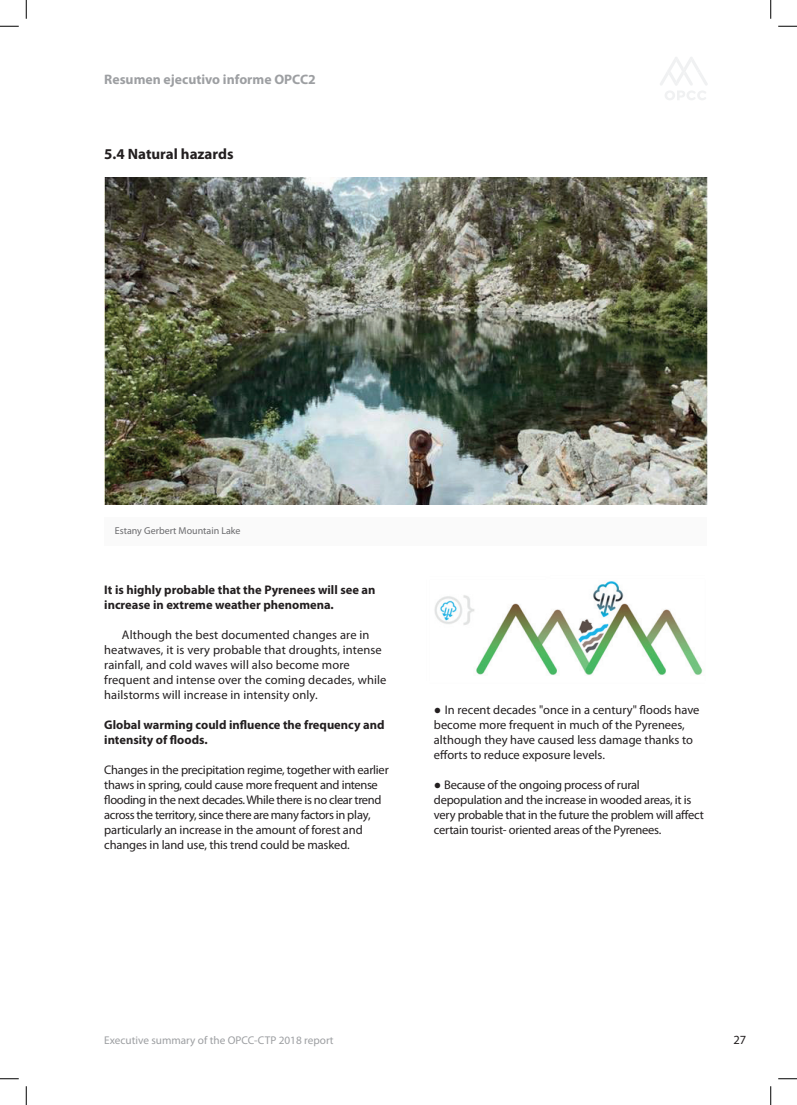
<style>
.page{position:relative;width:797px;height:1105px;background:#fff}
.page>*{position:absolute;margin:0;border:0;box-sizing:border-box;transform-origin:0 0}
.t1{font:700 15px "Myriad Pro";color:#231f20}
.t2{font:700 13.75px "Myriad Pro";color:#9d9fa2}
.t3{font:12.5px/15px "Myriad Pro";letter-spacing:-.01em;color:#231f20}
.t4{font:12.5px/15px "Myriad Pro";letter-spacing:.01em;color:#231f20}
.t5{font:700 12.5px/15px "Myriad Pro";color:#231f20}
.t6{font:11.25px "Myriad Pro";color:#9d9fa2}
.t7{font:10px "Myriad Pro";color:#6b6b6e}
.s1{font-family:"Times New Roman"}
</style>
<div class="page">
<svg style="left:660px;top:57px;width:48px;height:43px"></svg>
<img style="left:104px;top:178px;width:603px;height:326px">
<div style="left:104px;top:517px;width:603px;height:28px;background:#fafafa"></div>
<img style="left:434px;top:581px;width:269px;height:94px">
<svg style="left:0;top:25px;width:19px;height:2px"></svg>
<svg style="left:778px;top:25px;width:19px;height:2px"></svg>
<svg style="left:0;top:1078px;width:19px;height:1px"></svg>
<svg style="left:778px;top:1078px;width:19px;height:1px"></svg>
<svg style="left:25px;top:0;width:2px;height:19px"></svg>
<svg style="left:25px;top:1086px;width:2px;height:19px"></svg>
<svg style="left:770px;top:0;width:1px;height:19px"></svg>
<svg style="left:770px;top:1086px;width:1px;height:19px"></svg>
<p class="t2" style="left:104px;top:70px;width:213px">Resumen ejecutivo informe OPCC2</p>
<p class="t1" style="left:104px;top:144px;width:131px">5.4 Natural hazards</p>
<p class="t7" style="left:115px;top:524px;width:127px">Estany Gerbert Mountain Lake</p>
<p class="t5" style="left:104px;top:582px;width:273px">It is highly probable that the Pyrenees will see an increase in extreme weather phenomena.</p>
<p class="t4" style="left:104px;top:627px;width:284px;text-indent:18px">Although the best documented changes are in heatwaves, it is very probable that droughts, intense rainfall, and cold waves will also become more frequent and intense over the coming decades, while hailstorms will increase in intensity only.</p>
<p class="t5" style="left:104px;top:717px;width:282px">Global warming could influence the frequency and intensity of floods.</p>
<p class="t3" style="left:104px;top:762px;width:286px">Changes in the precipitation regime, together with earlier thaws in spring, could cause more frequent and intense flooding in the next decades. While there is no clear trend across the territory, since there are many factors in play, particularly an increase in the amount of forest and changes in land use, this trend could be masked.</p>
<p class="t3" style="left:434px;top:702px;width:267px"><span class="s1">●</span> In recent decades "once in a century" floods have become more frequent in much of the Pyrenees, although they have caused less damage thanks to efforts to reduce exposure levels.</p>
<p class="t3" style="left:434px;top:777px;width:271px"><span class="s1">●</span> Because of the ongoing process of rural depopulation and the increase in wooded areas, it is very probable that in the future the problem will affect certain tourist- oriented areas of the Pyrenees.</p>
<p class="t6" style="left:104px;top:1033px;width:231px">Executive summary of the OPCC-CTP 2018 report</p>
<p class="t3" style="left:733px;top:1032px;width:14px">27</p>
</div>
